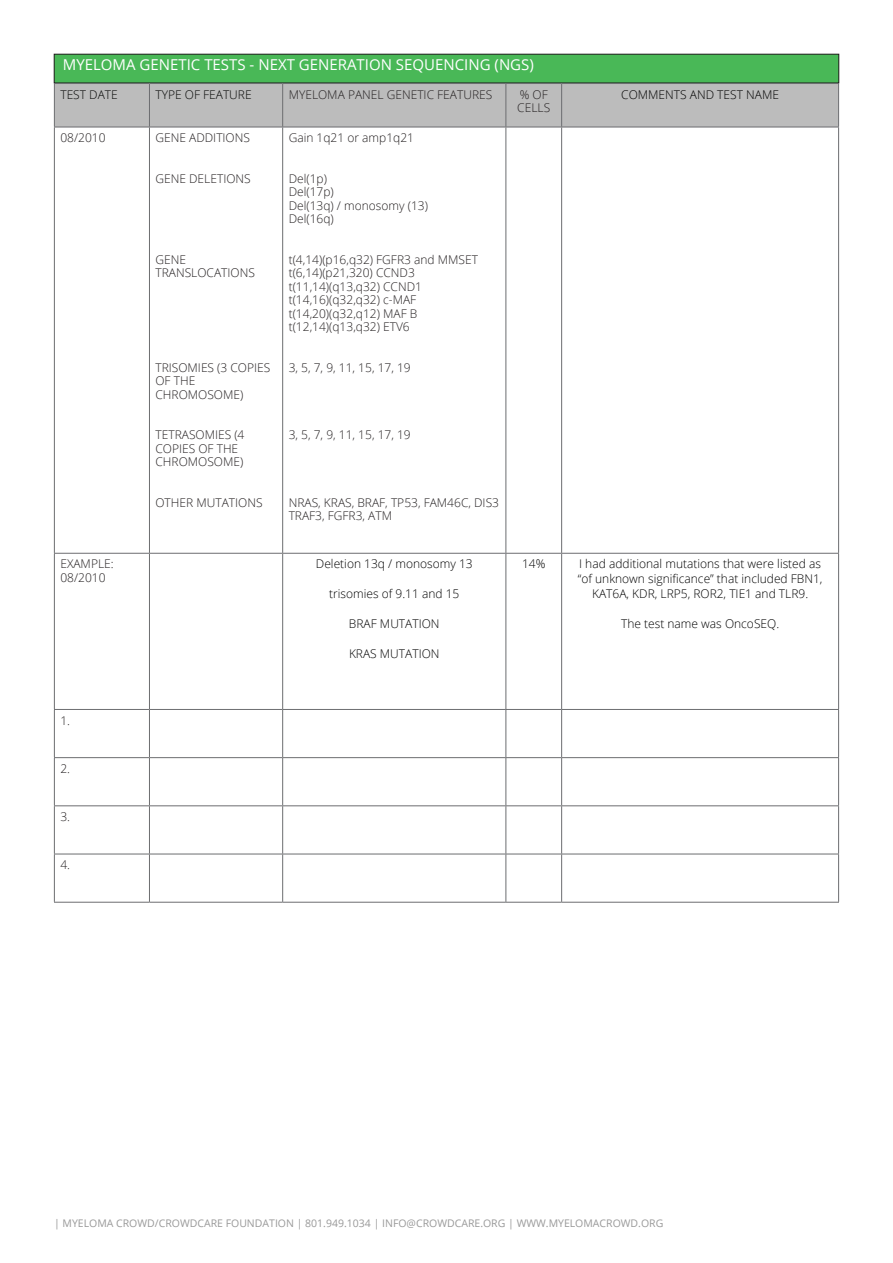
<style>
.page{position:relative;width:893px;height:1263px;background:#fff}
.page>*{position:absolute;margin:0;border:0;box-sizing:border-box;transform-origin:0 0}
.t1{font:15px "Open Sans";color:#fff}
.t2{font:300 12px/13.5px "Open Sans";color:#231f20}
.t3{font:300 12px/15px "Open Sans";color:#000;text-align:center}
.t4{font:300 12px "Open Sans";color:#050605}
.t5{font:10.5px "Open Sans";color:#999}
</style>
<div class="page">
<div style="left:54px;top:54px;width:785px;height:29px;background:#49b857"></div>
<div style="left:54px;top:54px;width:785px;height:29px;border:1px solid #231f20"></div>
<div style="left:55px;top:84px;width:783px;height:43px;background:#bcbcbc"></div>
<hr style="left:54px;top:83px;width:95px;height:1px;background:#6c6d70">
<hr style="left:54px;top:84px;width:1px;height:43px;background:#6c6d70">
<hr style="left:149px;top:83px;width:134px;height:1px;background:#6c6d70">
<hr style="left:149px;top:84px;width:1px;height:43px;background:#6c6d70">
<hr style="left:283px;top:83px;width:223px;height:1px;background:#6c6d70">
<hr style="left:282px;top:84px;width:1px;height:43px;background:#6c6d70">
<hr style="left:506px;top:83px;width:56px;height:1px;background:#6c6d70">
<hr style="left:505px;top:84px;width:1px;height:43px;background:#6c6d70">
<hr style="left:562px;top:83px;width:277px;height:1px;background:#6c6d70">
<hr style="left:561px;top:84px;width:1px;height:43px;background:#6c6d70">
<hr style="left:838px;top:84px;width:1px;height:43px;background:#6c6d70">
<hr style="left:54px;top:127px;width:95px;height:1px;background:#6c6d70">
<hr style="left:54px;top:127px;width:1px;height:426px;background:#6c6d70">
<hr style="left:149px;top:127px;width:134px;height:1px;background:#6c6d70">
<hr style="left:149px;top:127px;width:1px;height:426px;background:#6c6d70">
<hr style="left:283px;top:127px;width:223px;height:1px;background:#6c6d70">
<hr style="left:282px;top:127px;width:1px;height:426px;background:#6c6d70">
<hr style="left:506px;top:127px;width:56px;height:1px;background:#6c6d70">
<hr style="left:505px;top:127px;width:1px;height:426px;background:#6c6d70">
<hr style="left:562px;top:127px;width:277px;height:1px;background:#6c6d70">
<hr style="left:561px;top:127px;width:1px;height:426px;background:#6c6d70">
<hr style="left:838px;top:127px;width:1px;height:426px;background:#6c6d70">
<hr style="left:54px;top:553px;width:95px;height:1px;background:#6c6d70">
<hr style="left:54px;top:554px;width:1px;height:155px;background:#6c6d70">
<hr style="left:149px;top:553px;width:134px;height:1px;background:#6c6d70">
<hr style="left:149px;top:554px;width:1px;height:155px;background:#6c6d70">
<hr style="left:283px;top:553px;width:223px;height:1px;background:#6c6d70">
<hr style="left:282px;top:554px;width:1px;height:155px;background:#6c6d70">
<hr style="left:506px;top:553px;width:56px;height:1px;background:#6c6d70">
<hr style="left:505px;top:554px;width:1px;height:155px;background:#6c6d70">
<hr style="left:562px;top:553px;width:277px;height:1px;background:#6c6d70">
<hr style="left:561px;top:554px;width:1px;height:155px;background:#6c6d70">
<hr style="left:838px;top:554px;width:1px;height:155px;background:#6c6d70">
<hr style="left:54px;top:709px;width:95px;height:1px;background:#6c6d70">
<hr style="left:54px;top:710px;width:1px;height:47px;background:#6c6d70">
<hr style="left:149px;top:709px;width:134px;height:1px;background:#6c6d70">
<hr style="left:149px;top:710px;width:1px;height:47px;background:#6c6d70">
<hr style="left:283px;top:709px;width:223px;height:1px;background:#6c6d70">
<hr style="left:282px;top:710px;width:1px;height:47px;background:#6c6d70">
<hr style="left:506px;top:709px;width:56px;height:1px;background:#6c6d70">
<hr style="left:505px;top:710px;width:1px;height:47px;background:#6c6d70">
<hr style="left:562px;top:709px;width:277px;height:1px;background:#6c6d70">
<hr style="left:561px;top:710px;width:1px;height:47px;background:#6c6d70">
<hr style="left:838px;top:710px;width:1px;height:47px;background:#6c6d70">
<hr style="left:54px;top:757px;width:95px;height:1px;background:#6c6d70">
<hr style="left:54px;top:758px;width:1px;height:47px;background:#6c6d70">
<hr style="left:149px;top:757px;width:134px;height:1px;background:#6c6d70">
<hr style="left:149px;top:758px;width:1px;height:47px;background:#6c6d70">
<hr style="left:283px;top:757px;width:223px;height:1px;background:#6c6d70">
<hr style="left:282px;top:758px;width:1px;height:47px;background:#6c6d70">
<hr style="left:506px;top:757px;width:56px;height:1px;background:#6c6d70">
<hr style="left:505px;top:758px;width:1px;height:47px;background:#6c6d70">
<hr style="left:562px;top:757px;width:277px;height:1px;background:#6c6d70">
<hr style="left:561px;top:758px;width:1px;height:47px;background:#6c6d70">
<hr style="left:838px;top:758px;width:1px;height:47px;background:#6c6d70">
<hr style="left:54px;top:805px;width:95px;height:1px;background:#6c6d70">
<hr style="left:54px;top:806px;width:1px;height:48px;background:#6c6d70">
<hr style="left:149px;top:805px;width:134px;height:1px;background:#6c6d70">
<hr style="left:149px;top:806px;width:1px;height:48px;background:#6c6d70">
<hr style="left:283px;top:805px;width:223px;height:1px;background:#6c6d70">
<hr style="left:282px;top:806px;width:1px;height:48px;background:#6c6d70">
<hr style="left:506px;top:805px;width:56px;height:1px;background:#6c6d70">
<hr style="left:505px;top:806px;width:1px;height:48px;background:#6c6d70">
<hr style="left:562px;top:805px;width:277px;height:1px;background:#6c6d70">
<hr style="left:561px;top:806px;width:1px;height:48px;background:#6c6d70">
<hr style="left:838px;top:806px;width:1px;height:48px;background:#6c6d70">
<hr style="left:54px;top:854px;width:95px;height:1px;background:#6c6d70">
<hr style="left:54px;top:854px;width:1px;height:48px;background:#6c6d70">
<hr style="left:149px;top:854px;width:134px;height:1px;background:#6c6d70">
<hr style="left:149px;top:854px;width:1px;height:48px;background:#6c6d70">
<hr style="left:283px;top:854px;width:223px;height:1px;background:#6c6d70">
<hr style="left:282px;top:854px;width:1px;height:48px;background:#6c6d70">
<hr style="left:506px;top:854px;width:56px;height:1px;background:#6c6d70">
<hr style="left:505px;top:854px;width:1px;height:48px;background:#6c6d70">
<hr style="left:562px;top:854px;width:277px;height:1px;background:#6c6d70">
<hr style="left:561px;top:854px;width:1px;height:48px;background:#6c6d70">
<hr style="left:838px;top:854px;width:1px;height:48px;background:#6c6d70">
<hr style="left:54px;top:902px;width:95px;height:1px;background:#6c6d70">
<hr style="left:149px;top:902px;width:134px;height:1px;background:#6c6d70">
<hr style="left:283px;top:902px;width:223px;height:1px;background:#6c6d70">
<hr style="left:506px;top:902px;width:56px;height:1px;background:#6c6d70">
<hr style="left:562px;top:902px;width:277px;height:1px;background:#6c6d70">
<p class="t1" style="left:63px;top:54px;width:472px">MYELOMA GENETIC TESTS - NEXT GENERATION SEQUENCING (NGS)</p>
<p class="t4" style="left:60px;top:86px;width:59px">TEST DATE</p>
<p class="t4" style="left:155px;top:86px;width:98px">TYPE OF FEATURE</p>
<p class="t2" style="left:289px;top:87px;width:205px">MYELOMA PANEL GENETIC FEATURES</p>
<p class="t2" style="left:517px;top:87px;width:34px">% OF<br>CELLS</p>
<p class="t3" style="left:621px;top:87px;width:159px">COMMENTS AND TEST NAME</p>
<p class="t2" style="left:60px;top:131px;width:47px">08/2010</p>
<p class="t2" style="left:155px;top:131px;width:96px">GENE ADDITIONS</p>
<p class="t2" style="left:155px;top:171px;width:97px">GENE DELETIONS</p>
<p class="t2" style="left:289px;top:131px;width:127px">Gain 1q21 or amp1q21</p>
<p class="t2" style="left:289px;top:171px;width:40px">Del(1p)</p>
<p class="t2" style="left:289px;top:185px;width:47px">Del(17p)</p>
<p class="t2" style="left:289px;top:198px;width:141px">Del(13q) / monosomy (13)</p>
<p class="t2" style="left:289px;top:212px;width:47px">Del(16q)</p>
<p class="t2" style="left:289px;top:252px;width:191px">t(4,14)(p16,q32) FGFR3 and MMSET</p>
<p class="t2" style="left:289px;top:266px;width:128px">t(6,14)(p21,320) CCND3</p>
<p class="t2" style="left:289px;top:279px;width:135px">t(11,14)(q13,q32) CCND1</p>
<p class="t2" style="left:289px;top:293px;width:129px">t(14,16)(q32,q32) c-MAF</p>
<p class="t2" style="left:289px;top:306px;width:130px">t(14,20)(q32,q12) MAF B</p>
<p class="t2" style="left:289px;top:320px;width:123px">t(12,14)(q13,q32) ETV6</p>
<p class="t2" style="left:289px;top:360px;width:124px">3, 5, 7, 9, 11, 15, 17, 19</p>
<p class="t2" style="left:155px;top:252px;width:32px">GENE</p>
<p class="t2" style="left:155px;top:266px;width:101px">TRANSLOCATIONS</p>
<p class="t2" style="left:155px;top:360px;width:116px">TRISOMIES (3 COPIES<br>OF THE</p>
<p class="t2" style="left:155px;top:387px;width:89px">CHROMOSOME)</p>
<p class="t2" style="left:155px;top:428px;width:91px">TETRASOMIES (4</p>
<p class="t2" style="left:155px;top:441px;width:89px">COPIES OF THE<br>CHROMOSOME)</p>
<p class="t2" style="left:155px;top:495px;width:109px">OTHER MUTATIONS</p>
<p class="t2" style="left:289px;top:428px;width:124px">3, 5, 7, 9, 11, 15, 17, 19</p>
<p class="t2" style="left:289px;top:495px;width:212px">NRAS, KRAS, BRAF, TP53, FAM46C, DIS3</p>
<p class="t2" style="left:289px;top:509px;width:105px">TRAF3, FGFR3, ATM</p>
<p class="t2" style="left:60px;top:557px;width:55px">EXAMPLE:</p>
<p class="t2" style="left:60px;top:570px;width:47px">08/2010</p>
<p class="t2" style="left:60px;top:713px;width:11px">1.</p>
<p class="t2" style="left:60px;top:761px;width:11px">2.</p>
<p class="t2" style="left:60px;top:809px;width:11px">3.</p>
<p class="t2" style="left:60px;top:858px;width:11px">4.</p>
<p class="t3" style="left:316px;top:556px;width:158px">Deletion 13q / monosomy 13</p>
<p class="t3" style="left:329px;top:586px;width:132px">trisomies of 9.11 and 15</p>
<p class="t3" style="left:349px;top:616px;width:92px">BRAF MUTATION</p>
<p class="t3" style="left:349px;top:646px;width:92px">KRAS MUTATION</p>
<p class="t3" style="left:522px;top:556px;width:25px">14%</p>
<p class="t3" style="left:578px;top:556px;width:246px">I had additional mutations that were listed as “of unknown significance” that included FBN1,<br>KAT6A, KDR, LRP5, ROR2, TIE1 and TLR9.</p>
<p class="t3" style="left:621px;top:616px;width:160px">The test name was OncoSEQ.</p>
<p class="t5" style="left:54px;top:1216px;width:611px">| MYELOMA CROWD/CROWDCARE FOUNDATION | 801.949.1034 | INFO@CROWDCARE.ORG | WWW.MYELOMACROWD.ORG</p>
</div>
